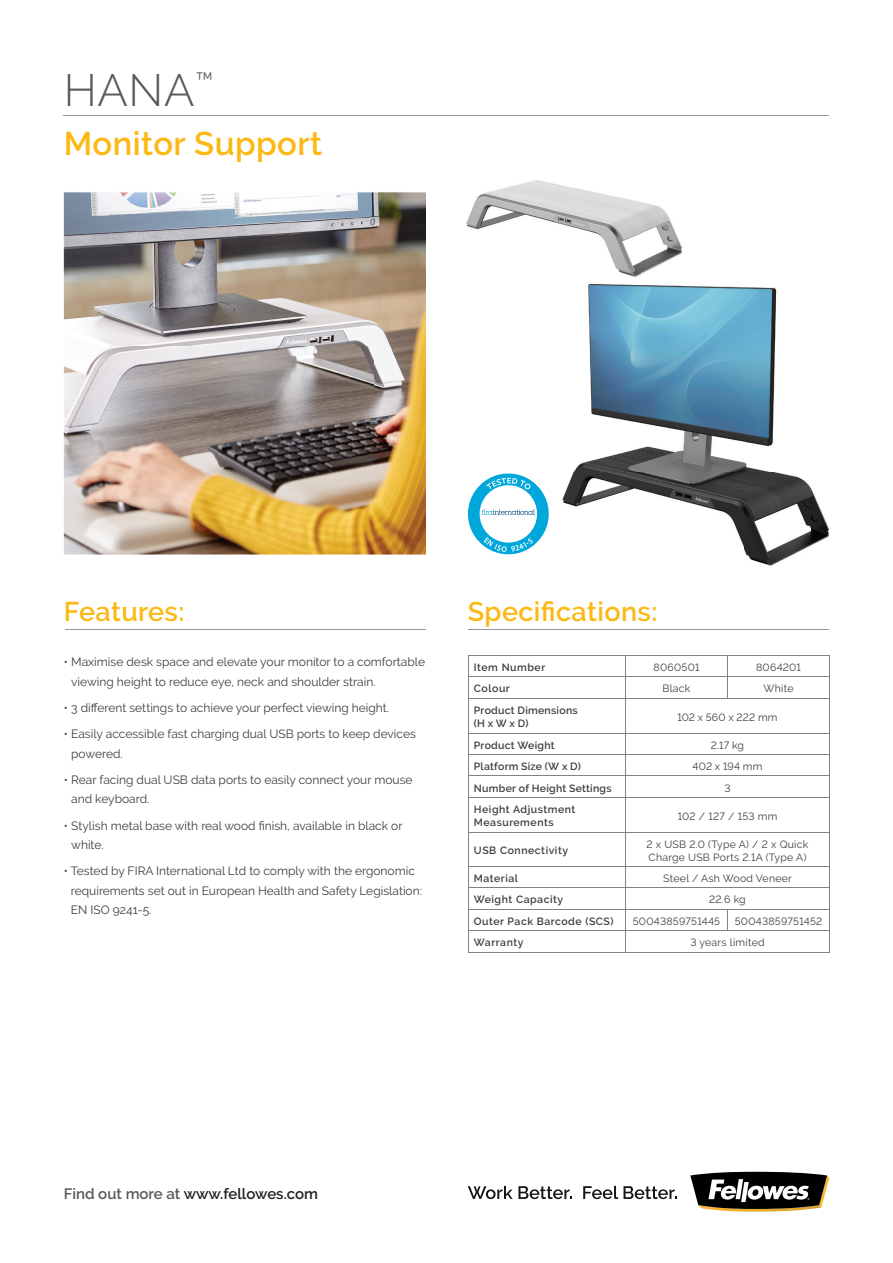
<style>
.page{position:relative;width:893px;height:1263px;background:#fff}
.page>*{position:absolute;margin:0;border:0;box-sizing:border-box;transform-origin:0 0}
.t1{font:300 45px "Raleway";color:#57585a}
.t2{font:600 32.85px "Raleway";letter-spacing:.015em;color:#fcb814}
.t3{font:600 27px "Raleway";letter-spacing:.015em;color:#fcb814}
.t4{font:600 15px "Raleway";color:#231f20}
.t5{font:12px/19.5px "Raleway";color:#3e3e3f}
.t6{font:10.5px/12.6px "Raleway";letter-spacing:.025em;color:#3e3e3f}
.t7{font:600 10.5px/13.5px "Raleway";letter-spacing:.045em;color:#3e3e3f}
.t8{font:600 10.5px/13.5px "Raleway";letter-spacing:.025em;color:#3e3e3f}
.t9{font:600 10.5px "Raleway";letter-spacing:.015em;color:#3e3e3f}
.t10{font:600 10.5px "Raleway";letter-spacing:.02em;color:#3e3e3f}
.s1{color:#57585a}
</style>
<div class="page">
<svg style="left:690px;top:1172px;width:139px;height:39px"></svg>
<svg style="left:468px;top:1186px;width:104px;height:13px"></svg>
<svg style="left:583px;top:1186px;width:94px;height:13px"></svg>
<hr style="left:64px;top:115px;width:765px;height:1px;background:#939598">
<hr style="left:65px;top:629px;width:360px;height:1px;background:#939598">
<hr style="left:468px;top:629px;width:361px;height:1px;background:#939598">
<img style="left:64px;top:192px;width:361px;height:362px">
<img style="left:466px;top:180px;width:217px;height:97px">
<hr style="left:468px;top:655px;width:157px;height:1px;background:#808285">
<hr style="left:625px;top:655px;width:102px;height:1px;background:#808285">
<hr style="left:727px;top:655px;width:103px;height:1px;background:#808285">
<hr style="left:468px;top:676px;width:157px;height:1px;background:#808285">
<svg style="left:468px;top:656px;width:1px;height:42px"></svg>
<hr style="left:625px;top:676px;width:102px;height:1px;background:#808285">
<svg style="left:625px;top:656px;width:1px;height:42px"></svg>
<hr style="left:727px;top:676px;width:103px;height:1px;background:#808285">
<svg style="left:727px;top:656px;width:1px;height:42px"></svg>
<svg style="left:829px;top:656px;width:1px;height:42px"></svg>
<hr style="left:468px;top:698px;width:157px;height:1px;background:#808285">
<hr style="left:468px;top:698px;width:1px;height:35px;background:#808285">
<hr style="left:625px;top:698px;width:102px;height:1px;background:#808285">
<hr style="left:625px;top:698px;width:1px;height:35px;background:#808285">
<hr style="left:727px;top:698px;width:103px;height:1px;background:#808285">
<hr style="left:829px;top:698px;width:1px;height:35px;background:#808285">
<hr style="left:468px;top:733px;width:157px;height:1px;background:#808285">
<hr style="left:625px;top:733px;width:102px;height:1px;background:#808285">
<hr style="left:727px;top:733px;width:103px;height:1px;background:#808285">
<hr style="left:468px;top:754px;width:157px;height:1px;background:#808285">
<hr style="left:625px;top:754px;width:102px;height:1px;background:#808285">
<hr style="left:727px;top:754px;width:103px;height:1px;background:#808285">
<hr style="left:468px;top:775px;width:157px;height:1px;background:#808285">
<svg style="left:468px;top:734px;width:1px;height:63px"></svg>
<hr style="left:625px;top:775px;width:102px;height:1px;background:#808285">
<svg style="left:625px;top:734px;width:1px;height:63px"></svg>
<hr style="left:727px;top:775px;width:103px;height:1px;background:#808285">
<svg style="left:829px;top:734px;width:1px;height:63px"></svg>
<hr style="left:468px;top:797px;width:157px;height:1px;background:#808285">
<hr style="left:468px;top:798px;width:1px;height:34px;background:#808285">
<hr style="left:625px;top:797px;width:102px;height:1px;background:#808285">
<hr style="left:625px;top:798px;width:1px;height:34px;background:#808285">
<hr style="left:727px;top:797px;width:103px;height:1px;background:#808285">
<hr style="left:829px;top:798px;width:1px;height:34px;background:#808285">
<hr style="left:468px;top:832px;width:157px;height:1px;background:#808285">
<hr style="left:468px;top:833px;width:1px;height:33px;background:#808285">
<hr style="left:625px;top:832px;width:102px;height:1px;background:#808285">
<hr style="left:625px;top:833px;width:1px;height:33px;background:#808285">
<hr style="left:727px;top:832px;width:103px;height:1px;background:#808285">
<hr style="left:829px;top:833px;width:1px;height:33px;background:#808285">
<hr style="left:468px;top:866px;width:157px;height:1px;background:#808285">
<hr style="left:625px;top:866px;width:102px;height:1px;background:#808285">
<hr style="left:727px;top:866px;width:103px;height:1px;background:#808285">
<hr style="left:468px;top:887px;width:157px;height:1px;background:#808285">
<hr style="left:625px;top:887px;width:102px;height:1px;background:#808285">
<hr style="left:727px;top:887px;width:103px;height:1px;background:#808285">
<hr style="left:468px;top:909px;width:157px;height:1px;background:#808285">
<hr style="left:625px;top:909px;width:102px;height:1px;background:#808285">
<hr style="left:727px;top:909px;width:103px;height:1px;background:#808285">
<svg style="left:727px;top:910px;width:1px;height:20px"></svg>
<hr style="left:468px;top:930px;width:157px;height:1px;background:#808285">
<svg style="left:468px;top:867px;width:1px;height:85px"></svg>
<hr style="left:625px;top:930px;width:102px;height:1px;background:#808285">
<svg style="left:625px;top:867px;width:1px;height:85px"></svg>
<hr style="left:727px;top:930px;width:103px;height:1px;background:#808285">
<svg style="left:829px;top:867px;width:1px;height:85px"></svg>
<hr style="left:468px;top:952px;width:157px;height:1px;background:#808285">
<hr style="left:625px;top:952px;width:102px;height:1px;background:#808285">
<hr style="left:727px;top:952px;width:103px;height:1px;background:#808285">
<svg style="left:468px;top:473px;width:81px;height:81px"></svg>
<img style="left:562px;top:283px;width:268px;height:283px">
<h1 class="t1" style="left:64px;top:64px;width:151px">HANA<sup>™</sup></h1>
<h2 class="t2" style="left:64px;top:125px;width:260px">Monitor Support</h2>
<h3 class="t3" style="left:64px;top:596px;width:122px">Features:</h3>
<h3 class="t3" style="left:468px;top:596px;width:191px">Specifications:</h3>
<p class="t5" style="left:71px;top:652px;width:355px;text-indent:-7px">• Maximise desk space and elevate your monitor to a comfortable viewing height to reduce eye, neck and shoulder strain.</p>
<p class="t5" style="left:64px;top:698px;width:327px">• 3 different settings to achieve your perfect viewing height.</p>
<p class="t5" style="left:71px;top:724px;width:346px;text-indent:-7px">• Easily accessible fast charging dual USB ports to keep devices powered.</p>
<p class="t5" style="left:71px;top:770px;width:343px;text-indent:-7px">• Rear facing dual USB data ports to easily connect your mouse and keyboard.</p>
<p class="t5" style="left:71px;top:816px;width:333px;text-indent:-7px">• Stylish metal base with real wood finish, available in black or white.</p>
<p class="t5" style="left:71px;top:861px;width:353px;text-indent:-7px">• Tested by FIRA International Ltd to comply with the ergonomic requirements set out in European Health and Safety Legislation:<br>EN ISO 9241-5.</p>
<p class="t7" style="left:474px;top:660px;width:73px">Item Number</p>
<p class="t6" style="left:654px;top:661px;width:47px">8060501</p>
<p class="t6" style="left:756px;top:661px;width:46px">8064201</p>
<p class="t7" style="left:474px;top:682px;width:37px">Colour</p>
<p class="t6" style="left:662px;top:682px;width:29px">Black</p>
<p class="t6" style="left:763px;top:682px;width:31px">White</p>
<p class="t8" style="left:474px;top:703px;width:105px">Product Dimensions (H x W x D)</p>
<p class="t6" style="left:677px;top:710px;width:102px">102 x 560 x 222 mm</p>
<p class="t10" style="left:474px;top:739px;width:82px">Product Weight</p>
<p class="t6" style="left:711px;top:739px;width:35px">2.17 kg</p>
<p class="t9" style="left:474px;top:760px;width:108px">Platform Size (W x D)</p>
<p class="t6" style="left:693px;top:760px;width:71px">402 x 194 mm</p>
<p class="t8" style="left:474px;top:781px;width:139px">Number of Height Settings</p>
<p class="t6" style="left:724px;top:781px;width:8px">3</p>
<p class="t7" style="left:474px;top:802px;width:103px">Height Adjustment<br>Measurements</p>
<p class="t6" style="left:678px;top:810px;width:101px">102 / 127 / 153 mm</p>
<p class="t7" style="left:474px;top:844px;width:96px">USB Connectivity</p>
<p class="t6" style="left:647px;top:838px;width:163px">2 x USB 2.0 (Type A) / 2 x Quick<br>Charge USB Ports 2.1A (Type A)</p>
<p class="t7" style="left:474px;top:871px;width:46px">Material</p>
<p class="t6" style="left:663px;top:872px;width:130px">Steel / Ash Wood Veneer</p>
<p class="t7" style="left:474px;top:893px;width:91px">Weight Capacity</p>
<p class="t6" style="left:709px;top:893px;width:38px">22.6 kg</p>
<p class="t7" style="left:474px;top:914px;width:141px">Outer Pack Barcode (SCS)</p>
<p class="t6" style="left:633px;top:915px;width:89px">50043859751445</p>
<p class="t6" style="left:735px;top:915px;width:89px">50043859751452</p>
<p class="t7" style="left:474px;top:936px;width:51px">Warranty</p>
<p class="t6" style="left:690px;top:936px;width:76px">3 years limited</p>
<p class="t4" style="left:64px;top:1185px;width:256px"><span class="s1">Find out more at</span> www.fellowes.com</p>
</div>
